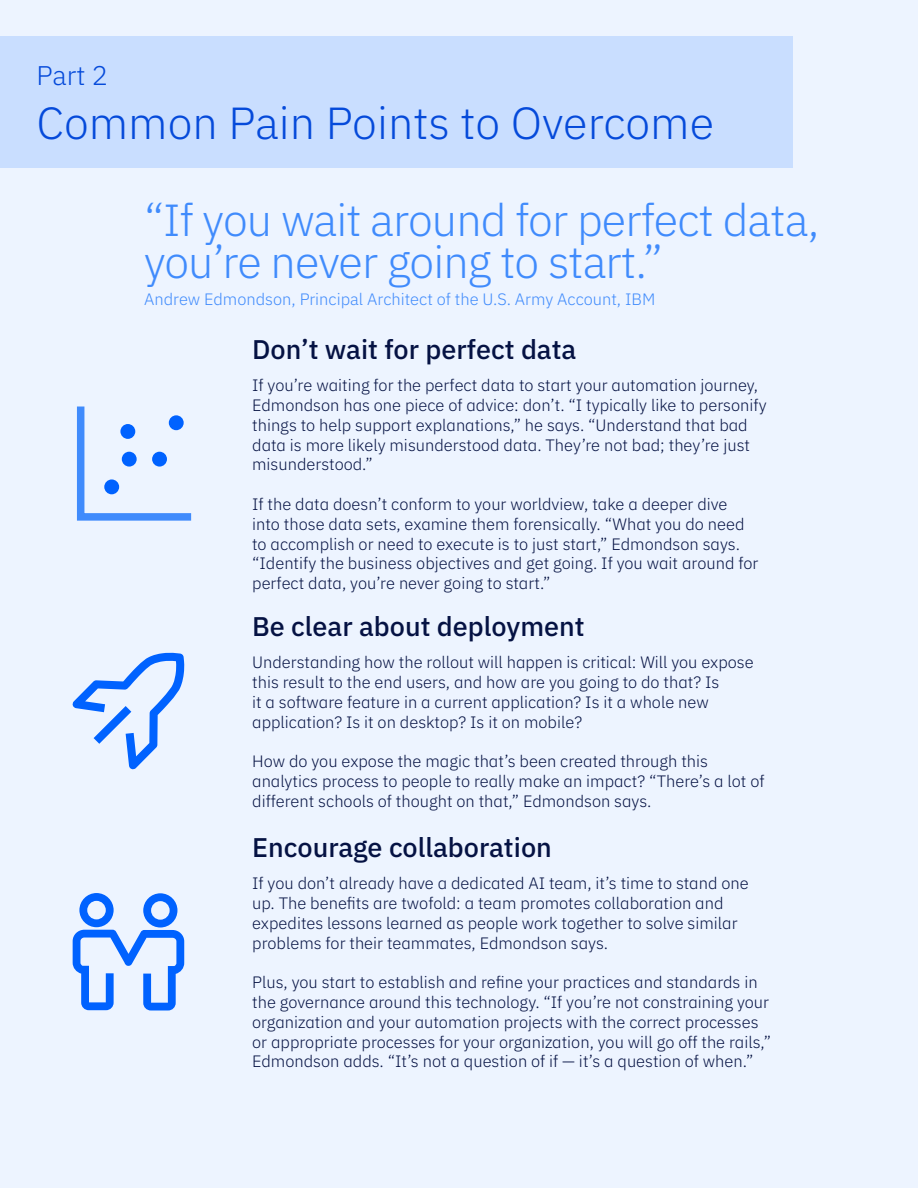
<style>
.page{position:relative;width:918px;height:1188px;background:#edf4ff}
.page>*{position:absolute;margin:0;border:0;box-sizing:border-box;transform-origin:0 0}
.t1{font:300 45px/42px "IBM Plex Sans";letter-spacing:-.02em;color:#408bfc}
.t2{font:300 45px "IBM Plex Sans";color:#054ada}
.t3{font:500 27px "IBM Plex Sans";color:#051243}
.t4{font:300 27px "IBM Plex Sans";color:#054ada}
.t5{font:300 16.5px/19.8px "IBM Plex Sans";color:#051243}
.t6{font:300 16.5px "IBM Plex Sans";color:#408bfc}
</style>
<div class="page">
<svg style="left:72px;top:653px;width:112px;height:117px"></svg>
<svg style="left:73px;top:893px;width:111px;height:117px"></svg>
<div style="left:0;top:36px;width:793px;height:132px;background:#c9deff"></div>
<svg style="left:77px;top:406px;width:115px;height:115px"></svg>
<div style="left:104px;top:479px;width:15px;height:15px;background:#0062ff;border-radius:50%"></div>
<div style="left:122px;top:452px;width:15px;height:15px;background:#0062ff;border-radius:50%"></div>
<div style="left:152px;top:452px;width:15px;height:15px;background:#0062ff;border-radius:50%"></div>
<div style="left:120px;top:424px;width:15px;height:15px;background:#0062ff;border-radius:50%"></div>
<div style="left:169px;top:415px;width:15px;height:15px;background:#0062ff;border-radius:50%"></div>
<h2 class="t4" style="left:36px;top:55px;width:73px">Part 2</h2>
<h1 class="t2" style="left:36px;top:89px;width:679px">Common Pain Points to Overcome</h1>
<h1 class="t1" style="left:144px;top:195px;width:677px">“If you wait around for perfect data, you’re never going to start.”</h1>
<p class="t6" style="left:144px;top:286px;width:513px">Andrew Edmondson, Principal Architect of the U.S. Army Account, IBM</p>
<h2 class="t3" style="left:252px;top:328px;width:326px">Don’t wait for perfect data</h2>
<p class="t5" style="left:252px;top:374px;width:516px">If you’re waiting for the perfect data to start your automation journey, Edmondson has one piece of advice: don’t. “I typically like to personify things to help support explanations,” he says. “Understand that bad data is more likely misunderstood data. They’re not bad; they’re just misunderstood.”</p>
<p class="t5" style="left:252px;top:493px;width:508px">If the data doesn’t conform to your worldview, take a deeper dive into those data sets, examine them forensically. “What you do need to accomplish or need to execute is to just start,” Edmondson says. “Identify the business objectives and get going. If you wait around for perfect data, you’re never going to start.”</p>
<h2 class="t3" style="left:252px;top:606px;width:334px">Be clear about deployment</h2>
<p class="t5" style="left:252px;top:651px;width:503px">Understanding how the rollout will happen is critical: Will you expose this result to the end users, and how are you going to do that? Is<br>it a software feature in a current application? Is it a whole new application? Is it on desktop? Is it on mobile?</p>
<p class="t5" style="left:252px;top:750px;width:514px">How do you expose the magic that’s been created through this analytics process to people to really make an impact? “There’s a lot of different schools of thought on that,” Edmondson says.</p>
<h2 class="t3" style="left:252px;top:827px;width:301px">Encourage collaboration</h2>
<p class="t5" style="left:252px;top:872px;width:498px">If you don’t already have a dedicated AI team, it’s time to stand one up. The benefits are twofold: a team promotes collaboration and expedites lessons learned as people work together to solve similar problems for their teammates, Edmondson says.</p>
<p class="t5" style="left:252px;top:971px;width:520px">Plus, you start to establish and refine your practices and standards in the governance around this technology. “If you’re not constraining your organization and your automation projects with the correct processes or appropriate processes for your organization, you will go off the rails,” Edmondson adds. “It’s not a question of if — it’s a question of when.”</p>
</div>
